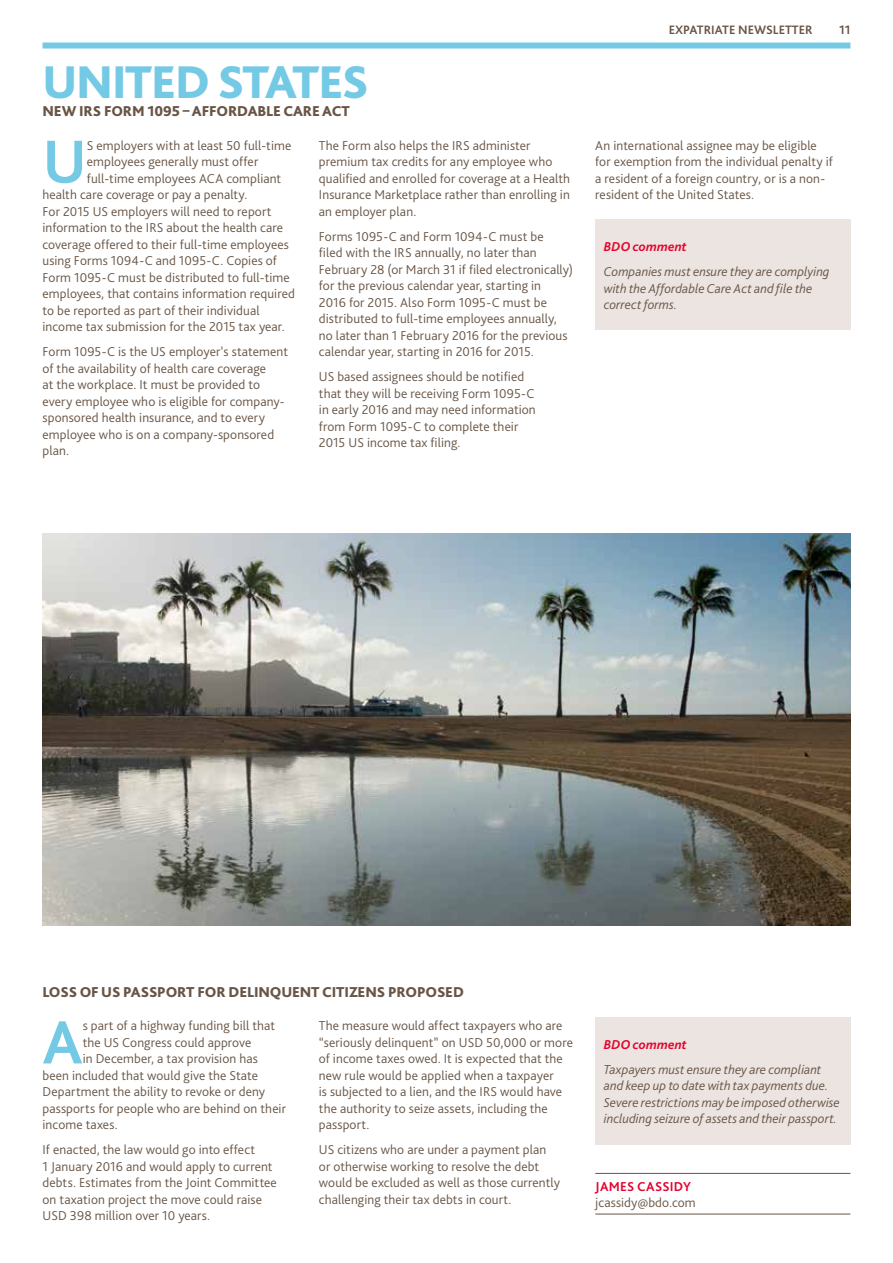
<style>
.page{position:relative;width:893px;height:1263px;background:#fff}
.page>*{position:absolute;margin:0;border:0;box-sizing:border-box;transform-origin:0 0}
.t1{font:700 63.6px "Bliss Pro";color:#74c9e5}
.t2{font:800 48px "Bliss Pro";letter-spacing:-.03em;color:#74c9e5}
.t3{font:800 15px "Bliss Pro";letter-spacing:-.01em;color:#685546}
.t4{font:300 13.5px/16.5px "Bliss Pro";letter-spacing:.01em;color:#685546}
.t5{font:italic 300 13.5px/16.5px "Bliss Pro";letter-spacing:.005em;color:#685546}
.t6{font:italic 700 13.5px "Bliss Pro";letter-spacing:.005em;color:#e4032e}
.t7{font:700 13.5px "Bliss Pro";letter-spacing:.02em;color:#e4032e}
.t8{font:700 12.75px "Bliss Pro";color:#685546}
</style>
<div class="page">
<div style="left:43px;top:43px;width:807px;height:6px;background:#74c9e5"></div>
<div style="left:595px;top:219px;width:255px;height:111px;background:#ebe4e0"></div>
<hr style="left:595px;top:1173px;width:255px;height:1px;background:#685546">
<hr style="left:595px;top:1214px;width:255px;height:1px;background:#685546">
<div style="left:595px;top:1017px;width:255px;height:127px;background:#ebe4e0"></div>
<img style="left:43px;top:533px;width:807px;height:393px">
<h2 class="t2" style="left:43px;top:52px;width:328px">UNITED STATES</h2>
<p class="t3" style="left:43px;top:102px;width:309px">NEW IRS FORM 1095 – AFFORDABLE CARE ACT</p>
<h1 class="t1" style="left:43px;top:122px;width:46px">U</h1>
<p class="t4" style="left:87px;top:137px;width:206px">S employers with at least 50 full-time</p>
<p class="t4" style="left:319px;top:137px;width:253px">The Form also helps the IRS administer premium tax credits for any employee who qualified and enrolled for coverage at a Health Insurance Marketplace rather than enrolling in an employer plan.</p>
<p class="t4" style="left:319px;top:228px;width:256px">Forms 1095-C and Form 1094-C must be<br>filed with the IRS annually, no later than February 28 (or March 31 if filed electronically) for the previous calendar year, starting in<br>2016 for 2015. Also Form 1095-C must be distributed to full-time employees annually, no later than 1 February 2016 for the previous calendar year, starting in 2016 for 2015.</p>
<p class="t4" style="left:319px;top:368px;width:218px">US based assignees should be notified that they will be receiving Form 1095-C in early 2016 and may need information from Form 1095-C to complete their 2015 US income tax filing.</p>
<p class="t4" style="left:87px;top:153px;width:173px">employees generally must offer</p>
<p class="t4" style="left:87px;top:170px;width:196px">full-time employees ACA compliant</p>
<p class="t4" style="left:43px;top:186px;width:207px">health care coverage or pay a penalty.</p>
<p class="t4" style="left:43px;top:203px;width:231px">For 2015 US employers will need to report</p>
<p class="t4" style="left:43px;top:219px;width:242px">information to the IRS about the health care</p>
<p class="t4" style="left:43px;top:236px;width:248px">coverage offered to their full-time employees</p>
<p class="t4" style="left:43px;top:252px;width:236px">using Forms 1094-C and 1095-C. Copies of</p>
<p class="t4" style="left:43px;top:269px;width:249px">Form 1095-C must be distributed to full-time</p>
<p class="t4" style="left:43px;top:285px;width:254px">employees, that contains information required</p>
<p class="t4" style="left:43px;top:302px;width:219px">to be reported as part of their individual</p>
<p class="t4" style="left:43px;top:318px;width:244px">income tax submission for the 2015 tax year.</p>
<p class="t4" style="left:43px;top:343px;width:247px">Form 1095-C is the US employer’s statement of the availability of health care coverage<br>at the workplace. It must be provided to every employee who is eligible for company&shy;sponsored health insurance, and to every employee who is on a company-sponsored plan.</p>
<p class="t8" style="left:669px;top:22px;width:145px">EXPATRIATE NEWSLETTER</p>
<p class="t8" style="left:839px;top:22px;width:13px">11</p>
<p class="t4" style="left:595px;top:136px;width:239px">An international assignee may be eligible for exemption from the individual penalty if a resident of a foreign country, or is a non&shy;resident of the United States.</p>
<p class="t6" style="left:604px;top:238px;width:85px">BDO comment</p>
<p class="t5" style="left:604px;top:263px;width:227px">Companies must ensure they are complying with the Affordable Care Act and file the correct forms.</p>
<p class="t3" style="left:43px;top:982px;width:423px">LOSS OF US PASSPORT FOR DELINQUENT CITIZENS PROPOSED</p>
<h1 class="t1" style="left:43px;top:1003px;width:42px">A</h1>
<p class="t4" style="left:83px;top:1017px;width:194px">s part of a highway funding bill that</p>
<p class="t4" style="left:319px;top:1017px;width:256px">The measure would affect taxpayers who are “seriously delinquent” on USD 50,000 or more of income taxes owed. It is expected that the new rule would be applied when a taxpayer<br>is subjected to a lien, and the IRS would have the authority to seize assets, including the passport.</p>
<p class="t4" style="left:319px;top:1141px;width:243px">US citizens who are under a payment plan or otherwise working to resolve the debt would be excluded as well as those currently challenging their tax debts in court.</p>
<p class="t4" style="left:83px;top:1034px;width:170px">the US Congress could approve</p>
<p class="t4" style="left:83px;top:1050px;width:177px">in December, a tax provision has</p>
<p class="t4" style="left:43px;top:1067px;width:217px">been included that would give the State</p>
<p class="t4" style="left:43px;top:1083px;width:224px">Department the ability to revoke or deny</p>
<p class="t4" style="left:43px;top:1100px;width:245px">passports for people who are behind on their</p>
<p class="t4" style="left:43px;top:1116px;width:77px">income taxes.</p>
<p class="t4" style="left:43px;top:1141px;width:236px">If enacted, the law would go into effect<br>1 January 2016 and would apply to current debts. Estimates from the Joint Committee on taxation project the move could raise USD 398 million over 10 years.</p>
<p class="t6" style="left:604px;top:1036px;width:85px">BDO comment</p>
<p class="t5" style="left:604px;top:1061px;width:237px">Taxpayers must ensure they are compliant and keep up to date with tax payments due.<br>Severe restrictions may be imposed otherwise including seizure of assets and their passport.</p>
<p class="t7" style="left:595px;top:1178px;width:97px">JAMES CASSIDY</p>
<p class="t4" style="left:595px;top:1194px;width:102px">jcassidy@bdo.com</p>
</div>
